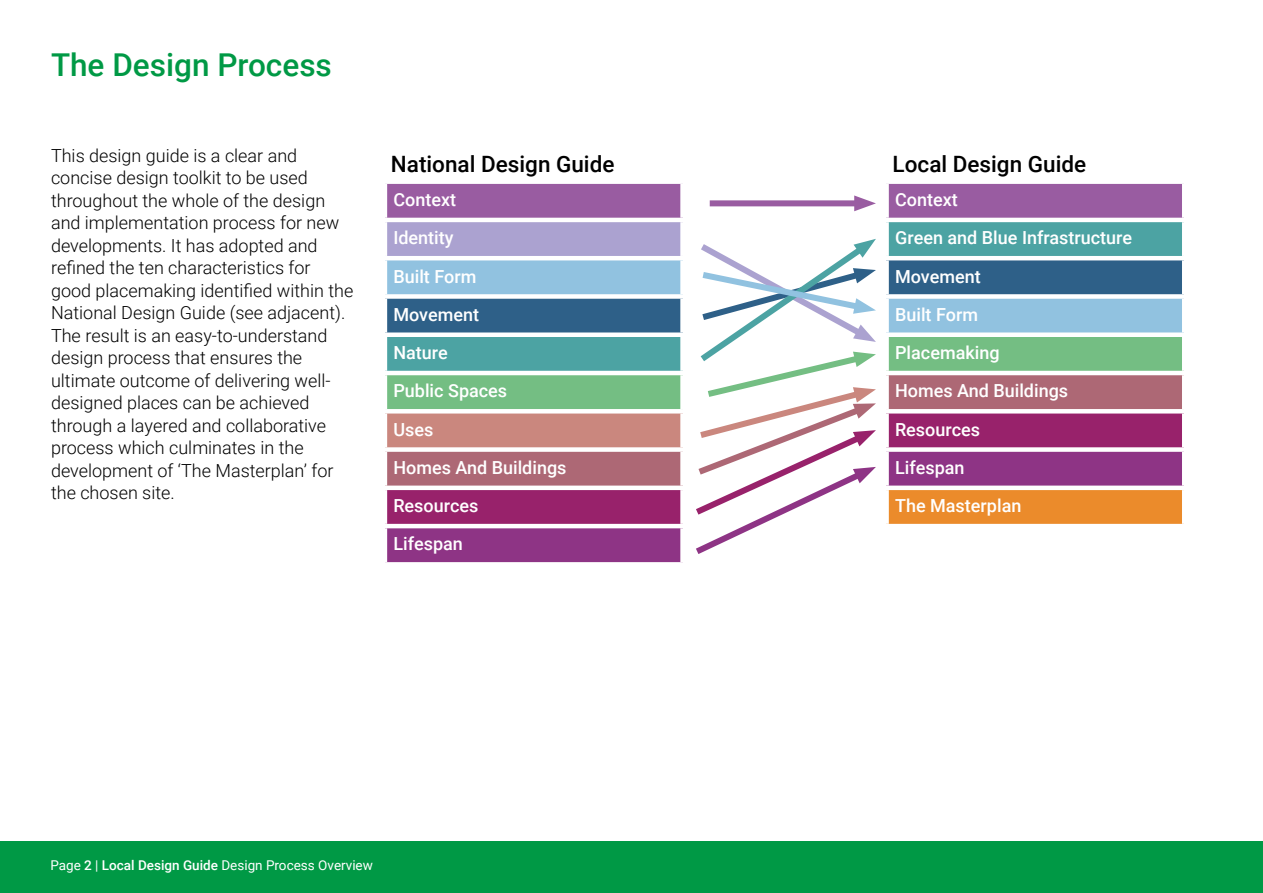
<style>
.page{position:relative;width:1263px;height:893px;background:#fff}
.page>*{position:absolute;margin:0;border:0;box-sizing:border-box;transform-origin:0 0}
.t1{font:500 31.5px "Roboto";color:#009945}
.t2{font:500 22.5px "Roboto";color:#000}
.t3{font:300 18px/22.5px "Roboto";color:#000}
.t4{font:500 18px/38.2px "Roboto";color:#fff}
.t5{font:13.5px "Roboto";color:#fff}
.s1{font-weight:500}
</style>
<div class="page">
<div style="left:0;top:842px;width:1263px;height:51px;background:#009945"></div>
<div style="left:385px;top:182px;width:298px;height:38px;background:#995ca1"></div>
<div style="left:385px;top:220px;width:298px;height:38px;background:#aba2d0"></div>
<div style="left:385px;top:258px;width:298px;height:38px;background:#91c2e0"></div>
<div style="left:385px;top:296px;width:298px;height:39px;background:#2e6088"></div>
<div style="left:385px;top:335px;width:298px;height:38px;background:#4ca3a3"></div>
<div style="left:385px;top:373px;width:298px;height:38px;background:#74be83"></div>
<div style="left:385px;top:411px;width:298px;height:39px;background:#ca877e"></div>
<div style="left:385px;top:450px;width:298px;height:38px;background:#ad6875"></div>
<div style="left:385px;top:488px;width:298px;height:38px;background:#98226b"></div>
<div style="left:385px;top:526px;width:298px;height:38px;background:#8e3485"></div>
<div style="left:383px;top:179px;width:302px;height:5px;background:#fff"></div>
<hr style="left:383px;top:184px;width:4px;height:34px;background:#fff">
<div style="left:680px;top:184px;width:5px;height:34px;background:#fff"></div>
<hr style="left:383px;top:218px;width:302px;height:4px;background:#fff">
<hr style="left:383px;top:222px;width:4px;height:34px;background:#fff">
<div style="left:680px;top:222px;width:5px;height:34px;background:#fff"></div>
<hr style="left:383px;top:256px;width:302px;height:4px;background:#fff">
<hr style="left:383px;top:260px;width:4px;height:34px;background:#fff">
<div style="left:680px;top:260px;width:5px;height:34px;background:#fff"></div>
<div style="left:383px;top:294px;width:302px;height:5px;background:#fff"></div>
<hr style="left:383px;top:299px;width:4px;height:33px;background:#fff">
<div style="left:680px;top:299px;width:5px;height:33px;background:#fff"></div>
<div style="left:383px;top:332px;width:302px;height:5px;background:#fff"></div>
<hr style="left:383px;top:337px;width:4px;height:34px;background:#fff">
<div style="left:680px;top:337px;width:5px;height:34px;background:#fff"></div>
<hr style="left:383px;top:371px;width:302px;height:4px;background:#fff">
<hr style="left:383px;top:375px;width:4px;height:34px;background:#fff">
<div style="left:680px;top:375px;width:5px;height:34px;background:#fff"></div>
<div style="left:383px;top:409px;width:302px;height:5px;background:#fff"></div>
<hr style="left:383px;top:414px;width:4px;height:33px;background:#fff">
<div style="left:680px;top:414px;width:5px;height:33px;background:#fff"></div>
<div style="left:383px;top:447px;width:302px;height:5px;background:#fff"></div>
<hr style="left:383px;top:452px;width:4px;height:34px;background:#fff">
<div style="left:680px;top:452px;width:5px;height:34px;background:#fff"></div>
<hr style="left:383px;top:486px;width:302px;height:4px;background:#fff">
<hr style="left:383px;top:490px;width:4px;height:34px;background:#fff">
<div style="left:680px;top:490px;width:5px;height:34px;background:#fff"></div>
<hr style="left:383px;top:524px;width:302px;height:4px;background:#fff">
<hr style="left:383px;top:528px;width:4px;height:34px;background:#fff">
<div style="left:680px;top:528px;width:5px;height:34px;background:#fff"></div>
<div style="left:383px;top:562px;width:302px;height:5px;background:#fff"></div>
<div style="left:886px;top:182px;width:298px;height:38px;background:#995ca1"></div>
<div style="left:886px;top:220px;width:298px;height:38px;background:#4ca3a3"></div>
<div style="left:886px;top:258px;width:298px;height:38px;background:#2e6088"></div>
<div style="left:886px;top:296px;width:298px;height:39px;background:#91c2e0"></div>
<div style="left:886px;top:335px;width:298px;height:38px;background:#74be83"></div>
<div style="left:886px;top:373px;width:298px;height:38px;background:#ad6875"></div>
<div style="left:886px;top:411px;width:298px;height:39px;background:#98226b"></div>
<div style="left:886px;top:450px;width:298px;height:38px;background:#8e3485"></div>
<div style="left:886px;top:488px;width:298px;height:38px;background:#eb8b2b"></div>
<div style="left:884px;top:179px;width:302px;height:5px;background:#fff"></div>
<div style="left:884px;top:184px;width:5px;height:34px;background:#fff"></div>
<hr style="left:1182px;top:184px;width:4px;height:34px;background:#fff">
<hr style="left:884px;top:218px;width:302px;height:4px;background:#fff">
<div style="left:884px;top:222px;width:5px;height:34px;background:#fff"></div>
<hr style="left:1182px;top:222px;width:4px;height:34px;background:#fff">
<hr style="left:884px;top:256px;width:302px;height:4px;background:#fff">
<div style="left:884px;top:260px;width:5px;height:34px;background:#fff"></div>
<hr style="left:1182px;top:260px;width:4px;height:34px;background:#fff">
<div style="left:884px;top:294px;width:302px;height:5px;background:#fff"></div>
<div style="left:884px;top:299px;width:5px;height:33px;background:#fff"></div>
<hr style="left:1182px;top:299px;width:4px;height:33px;background:#fff">
<div style="left:884px;top:332px;width:302px;height:5px;background:#fff"></div>
<div style="left:884px;top:337px;width:5px;height:34px;background:#fff"></div>
<hr style="left:1182px;top:337px;width:4px;height:34px;background:#fff">
<hr style="left:884px;top:371px;width:302px;height:4px;background:#fff">
<div style="left:884px;top:375px;width:5px;height:34px;background:#fff"></div>
<hr style="left:1182px;top:375px;width:4px;height:34px;background:#fff">
<div style="left:884px;top:409px;width:302px;height:5px;background:#fff"></div>
<div style="left:884px;top:414px;width:5px;height:33px;background:#fff"></div>
<hr style="left:1182px;top:414px;width:4px;height:33px;background:#fff">
<div style="left:884px;top:447px;width:302px;height:5px;background:#fff"></div>
<div style="left:884px;top:452px;width:5px;height:34px;background:#fff"></div>
<hr style="left:1182px;top:452px;width:4px;height:34px;background:#fff">
<hr style="left:884px;top:486px;width:302px;height:4px;background:#fff">
<div style="left:884px;top:490px;width:5px;height:34px;background:#fff"></div>
<hr style="left:1182px;top:490px;width:4px;height:34px;background:#fff">
<hr style="left:884px;top:524px;width:302px;height:4px;background:#fff">
<div style="left:710px;top:200px;width:153px;height:6px;background:#995ca1"></div>
<svg style="left:854px;top:195px;width:22px;height:16px"></svg>
<svg style="left:696px;top:239px;width:180px;height:315px"></svg>
<h1 class="t1" style="left:51px;top:42px;width:282px">The Design Process</h1>
<p class="t3" style="left:51px;top:143px;width:304px">This design guide is a clear and concise design toolkit to be used throughout the whole of the design and implementation process for new developments. It has adopted and refined the ten characteristics for good placemaking identified within the National Design Guide (see adjacent).<br>The result is an easy-to-understand design process that ensures the ultimate outcome of delivering well&shy;designed places can be achieved through a layered and collaborative process which culminates in the development of ‘The Masterplan’ for the chosen site.</p>
<p class="t2" style="left:391px;top:148px;width:225px">National Design Guide</p>
<p class="t4" style="left:393px;top:180px;width:175px">Context<br>Identity<br>Built Form<br>Movement<br>Nature<br>Public Spaces<br>Uses<br>Homes And Buildings<br>Resources<br>Lifespan</p>
<p class="t5" style="left:50px;top:856px;width:324px">Page <span class="s1">2</span> | <span class="s1">Local Design Guide</span> Design Process Overview</p>
<p class="t2" style="left:892px;top:148px;width:195px">Local Design Guide</p>
<p class="t4" style="left:895px;top:180px;width:239px">Context<br>Green and Blue Infrastructure<br>Movement<br>Built Form<br>Placemaking<br>Homes And Buildings<br>Resources<br>Lifespan<br>The Masterplan</p>
</div>
